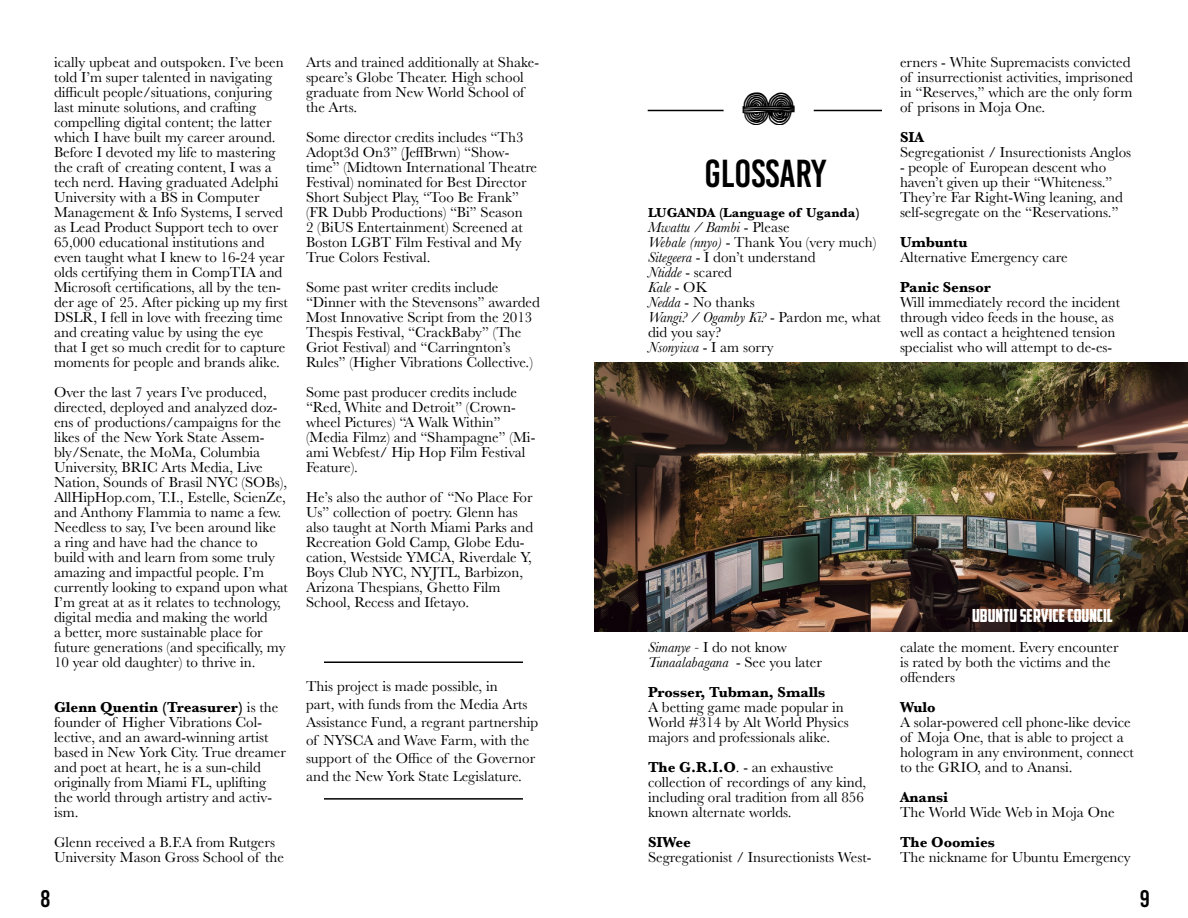
<style>
.page{position:relative;width:1188px;height:918px;background:#fff}
.page>*{position:absolute;margin:0;border:0;box-sizing:border-box;transform-origin:0 0}
.t1{font:39px "Bebas Kai";color:#000}
.t2{font:24px "Bebas Kai";color:#000}
.t3{font:18px "American Captain";color:#fff}
.t4{font:15px/15px "Baskerville";color:#000}
.t5{font:700 15px "Baskerville";color:#000}
.t6{font:italic 15px "Baskerville";color:#000}
.t7{font:700 13.5px "Baskerville";color:#000}
.s1{font-weight:700}
.s2{font-style:normal}
.s3{font-style:italic}
</style>
<div class="page">
<img style="left:594px;top:362px;width:594px;height:270px">
<hr style="left:324px;top:662px;width:199px;height:1px;background:#000">
<hr style="left:324px;top:798px;width:199px;height:2px;background:#000">
<hr style="left:648px;top:110px;width:76px;height:1px;background:#000">
<hr style="left:814px;top:110px;width:68px;height:1px;background:#000">
<p class="t4" style="left:54px;top:55px;width:236px">ically upbeat and outspoken. I’ve been told I’m super talented in navigating difficult people/situations, conjuring last minute solutions, and crafting compelling digital content; the latter which I have built my career around.<br>Before I devoted my life to mastering the craft of creating content, I was a tech nerd. Having graduated Adelphi University with a BS in Computer Management &amp; Info Systems, I served as Lead Product Support tech to over 65,000 educational institutions and even taught what I knew to 16-24 year olds certifying them in CompTIA and Microsoft certifications, all by the ten&shy;der age of 25. After picking up my first DSLR, I fell in love with freezing time and creating value by using the eye that I get so much credit for to capture moments for people and brands alike.</p>
<p class="t4" style="left:54px;top:385px;width:235px">Over the last 7 years I’ve produced, directed, deployed and analyzed doz&shy;ens of productions/campaigns for the likes of the New York State Assem&shy;bly/Senate, the MoMa, Columbia University, BRIC Arts Media, Live Nation, Sounds of Brasil NYC (SOBs), AllHipHop.com, T.I., Estelle, ScienZe, and Anthony Flammia to name a few.<br>Needless to say, I’ve been around like<br>a ring and have had the chance to build with and learn from some truly amazing and impactful people. I’m currently looking to expand upon what I’m great at as it relates to technology, digital media and making the world<br>a better, more sustainable place for future generations (and specifically, my 10 year old daughter) to thrive in.</p>
<p class="t4" style="left:54px;top:700px;width:233px"><span class="s1">Glenn Quentin (Treasurer)</span> is the founder of Higher Vibrations Col&shy;lective, and an award-winning artist based in New York City. True dreamer and poet at heart, he is a sun-child originally from Miami FL, uplifting the world through artistry and activ&shy;ism.</p>
<p class="t4" style="left:54px;top:835px;width:232px">Glenn received a B.F.A from Rutgers<br>University Mason Gross School of the</p>
<p class="t4" style="left:306px;top:55px;width:235px">Arts and trained additionally at Shake&shy;speare’s Globe Theater. High school graduate from New World School of the Arts.</p>
<p class="t4" style="left:306px;top:130px;width:233px">Some director credits includes “Th3<br>Adopt3d On3” (JeffBrwn) “Show&shy;time” (Midtown International Theatre Festival) nominated for Best Director Short Subject Play, “Too Be Frank” (FR Dubb Productions) “Bi” Season<br>2 (BiUS Entertainment) Screened at Boston LGBT Film Festival and My True Colors Festival.</p>
<p class="t4" style="left:306px;top:280px;width:236px">Some past writer credits include “Dinner with the Stevensons” awarded Most Innovative Script from the 2013<br>Thespis Festival, “CrackBaby” (The Griot Festival) and “Carringnton’s Rules” (Higher Vibrations Collective.)</p>
<p class="t4" style="left:306px;top:385px;width:231px">Some past producer credits include “Red, White and Detroit” (Crown&shy;wheel Pictures) “A Walk Within” (Media Filmz) and “Shampagne” (Mi&shy;ami Webfest/ Hip Hop Film Festival<br>Feature).</p>
<p class="t4" style="left:306px;top:490px;width:229px">He’s also the author of “No Place For Us” collection of poetry. Glenn has also taught at North Miami Parks and Recreation Gold Camp, Globe Edu&shy;cation, Westside YMCA, Riverdale Y, Boys Club NYC, NYJTL, Barbizon, Arizona Thespians, Ghetto Film School, Recess and Ifetayo.</p>
<p class="t4" style="left:306px;top:677px;width:234px;line-height:18px">This project is made possible, in<br>part, with funds from the Media Arts Assistance Fund, a regrant partnership of NYSCA and Wave Farm, with the support of the Office of the Governor and the New York State Legislature.</p>
<p class="t1" style="left:705px;top:153px;width:123px">GLOSSARY</p>
<p class="t7" style="left:648px;top:204px;width:214px">LUGANDA (Language of Uganda)</p>
<p class="t6" style="left:648px;top:218px;width:143px">Mwattu / Bambi <span class="s2">- Please</span></p>
<p class="t4" style="left:648px;top:235px;width:230px"><span class="s3">Webale (nnyo)</span> - Thank You (very much)</p>
<p class="t4" style="left:648px;top:250px;width:169px"><span class="s3">Sitegeera</span> - I don’t understand</p>
<p class="t4" style="left:648px;top:265px;width:86px"><span class="s3">Ntidde</span> - scared</p>
<p class="t6" style="left:648px;top:278px;width:61px">Kale <span class="s2">- OK</span></p>
<p class="t4" style="left:648px;top:295px;width:108px"><span class="s3">Nedda</span> - No thanks</p>
<p class="t4" style="left:648px;top:310px;width:234px"><span class="s3">Wangi? / Ogamby Ki?</span> - Pardon me, what did you say?</p>
<p class="t4" style="left:648px;top:340px;width:127px"><span class="s3">Nsonyiwa</span> - I am sorry</p>
<p class="t4" style="left:900px;top:55px;width:235px">erners - White Supremacists convicted of insurrectionist activities, imprisoned in “Reserves,” which are the only form of prisons in Moja One.</p>
<p class="t5" style="left:900px;top:127px;width:26px">SIA</p>
<p class="t4" style="left:900px;top:145px;width:233px">Segregationist / Insurectionists Anglos</p>
<p class="t4" style="left:900px;top:160px;width:225px">- people of European descent who haven’t given up their “Whiteness.” They’re Far Right-Wing leaning, and self-segregate on the “Reservations.”</p>
<p class="t5" style="left:900px;top:232px;width:69px">Umbuntu</p>
<p class="t4" style="left:900px;top:250px;width:169px">Alternative Emergency care</p>
<p class="t5" style="left:900px;top:277px;width:92px">Panic Sensor</p>
<p class="t4" style="left:900px;top:295px;width:222px">Will immediately record the incident through video feeds in the house, as well as contact a heightened tension specialist who will attempt to de-es-</p>
<p class="t4" style="left:648px;top:640px;width:141px"><span class="s3">Simanye -</span> I do not know</p>
<p class="t6" style="left:648px;top:653px;width:175px">Tunaalabagana <span class="s2">- See you later</span></p>
<p class="t5" style="left:648px;top:682px;width:179px">Prosser, Tubman, Smalls</p>
<p class="t4" style="left:648px;top:700px;width:202px">A betting game made popular in<br>World #314 by Alt World Physics majors and professionals alike.</p>
<p class="t4" style="left:648px;top:760px;width:220px"><span class="s1">The G.R.I.O</span>. - an exhaustive collection of recordings of any kind, including oral tradition from all 856 known alternate worlds.</p>
<p class="t5" style="left:648px;top:832px;width:44px">SIWee</p>
<p class="t4" style="left:648px;top:850px;width:225px">Segregationist / Insurectionists West-</p>
<p class="t3" style="left:972px;top:605px;width:143px">UBUNTU SERVICE COUNCIL</p>
<p class="t4" style="left:900px;top:640px;width:220px">calate the moment. Every encounter is rated by both the victims and the offenders</p>
<p class="t5" style="left:900px;top:697px;width:37px">Wulo</p>
<p class="t4" style="left:900px;top:715px;width:235px">A solar-powered cell phone-like device of Moja One, that is able to project a hologram in any environment, connect to the GRIO, and to Anansi.</p>
<p class="t5" style="left:900px;top:787px;width:50px">Anansi</p>
<p class="t4" style="left:900px;top:805px;width:216px">The World Wide Web in Moja One</p>
<p class="t5" style="left:900px;top:832px;width:97px">The Ooomies</p>
<p class="t4" style="left:900px;top:850px;width:232px">The nickname for Ubuntu Emergency</p>
<p class="t2" style="left:40px;top:886px;width:11px">8</p>
<p class="t2" style="left:1140px;top:886px;width:12px">9</p>
</div>
